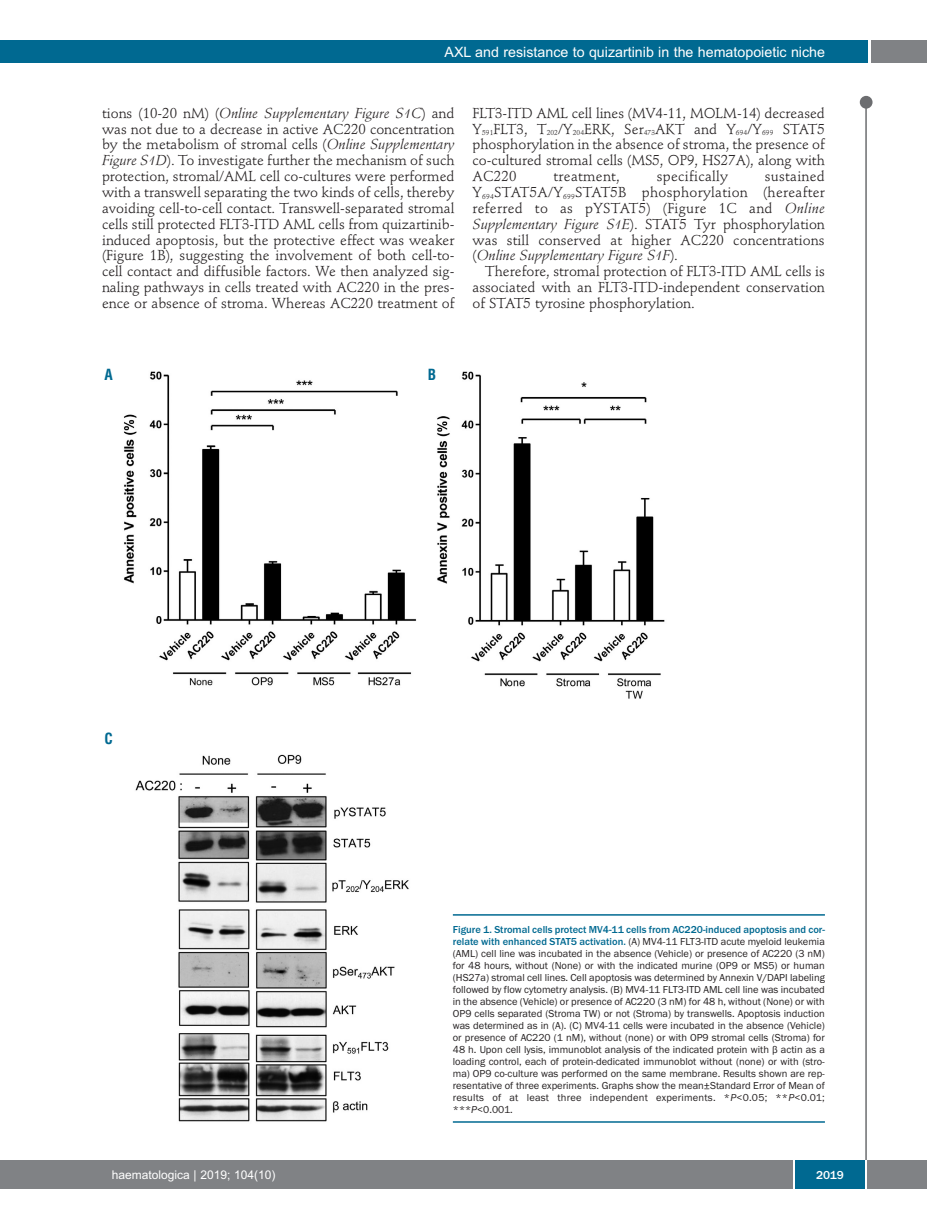
<style>
.page{position:relative;width:927px;height:1225px;background:#fff}
.page>*{position:absolute;margin:0;border:0;box-sizing:border-box;transform-origin:0 0}
.t1{font:700 condensed 15px "Helvetica";color:#006991}
.t2{font:14.25px/15.9px "Stempel Schneidler";color:#231f20;text-align:justify}
.t3{font:14.25px "Arial";color:#fff}
.t4{font:14.25px "Stempel Schneidler";letter-spacing:.02em;color:#231f20}
.t5{font:12px "Arial";color:#fff}
.t6{font:500 12px "Franklin Gothic";color:#fff}
.t7{font:10.5px/12px "Franklin Gothic";letter-spacing:.02em;color:#231f20;text-align:justify}
.s1{font-style:italic}
.s2{font-weight:500;color:#006991}
</style>
<div class="page">
<div style="left:860px;top:96px;width:12px;height:13px;background:#6c6d70;border-radius:50%"></div>
<hr style="left:865px;top:98px;width:2px;height:1062px;background:#6c6d70">
<div style="left:871px;top:40px;width:56px;height:22px;background:#808285"></div>
<div style="left:18px;top:40px;width:849px;height:22px;background:#006991"></div>
<div style="left:17px;top:1160px;width:910px;height:28px;background:#808285"></div>
<div style="left:795px;top:1160px;width:70px;height:28px;background:#006991"></div>
<hr style="left:793px;top:1160px;width:2px;height:28px;background:#fff">
<hr style="left:865px;top:1160px;width:2px;height:28px;background:#fff">
<div style="left:0;top:40px;width:19px;height:22px;background:#006991"></div>
<div style="left:0;top:1160px;width:18px;height:28px;background:#808285"></div>
<img style="left:124px;top:371px;width:546px;height:752px">
<hr style="left:453px;top:914px;width:372px;height:1px;background:#006991">
<hr style="left:453px;top:1121px;width:372px;height:1px;background:#006991">
<p class="t3" style="left:445px;top:44px;width:382px">AXL and resistance to quizartinib in the hematopoietic niche</p>
<p class="t2" style="left:102px;top:106px;width:354px">tions (10-20 nM) (<span class="s1">Online Supplementary Figure S1C</span>) and was not due to a decrease in active AC220 concentration by the metabolism of stromal cells (<span class="s1">Online Supplementary Figure S1D</span>). To investigate further the mechanism of such protection, stromal/AML cell co-cultures were performed with a transwell separating the two kinds of cells, thereby avoiding cell-to-cell contact. Transwell-separated stromal cells still protected FLT3-ITD AML cells from quizartinib&shy;induced apoptosis, but the protective effect was weaker (Figure 1B), suggesting the involvement of both cell-to&shy;cell contact and diffusible factors. We then analyzed sig&shy;naling pathways in cells treated with AC220 in the pres&shy;ence or absence of stroma. Whereas AC220 treatment of</p>
<p class="t2" style="left:472px;top:106px;width:354px">FLT3-ITD AML cell lines (MV4-11, MOLM-14) decreased Y<sub>591</sub>FLT3, T<sub>202</sub>/Y<sub>204</sub>ERK, Ser<sub>473</sub>AKT and Y<sub>694</sub>/Y<sub>699</sub> STAT5 phosphorylation in the absence of stroma, the presence of co-cultured stromal cells (MS5, OP9, HS27A), along with AC220</p>
<p class="t2" style="left:472px;top:170px;width:354px;text-indent:292px">sustained Y<sub>694</sub>STAT5A/Y<sub>699</sub>STAT5B phosphorylation (hereafter referred to as pYSTAT5) (Figure 1C and <span class="s1">Online Supplementary Figure S1E</span>). STAT5 Tyr phosphorylation was still conserved at higher AC220 concentrations (<span class="s1">Online Supplementary Figure S1F</span>).</p>
<p class="t2" style="left:472px;top:265px;width:354px;text-indent:13px">Therefore, stromal protection of FLT3-ITD AML cells is associated with an FLT3-ITD-independent conservation of STAT5 tyrosine phosphorylation.</p>
<p class="t4" style="left:554px;top:170px;width:68px">treatment,</p>
<p class="t4" style="left:657px;top:170px;width:73px">specifically</p>
<p class="t1" style="left:104px;top:366px;width:10px">A</p>
<p class="t1" style="left:104px;top:729px;width:10px">C</p>
<p class="t1" style="left:428px;top:366px;width:10px">B</p>
<p class="t7" style="left:453px;top:923px;width:374px"><span class="s2">Figure 1. Stromal cells protect MV4-11 cells from AC220-induced apoptosis and cor&shy;relate with enhanced STAT5 activation.</span> (A) MV4-11 FLT3-ITD acute myeloid leukemia (AML) cell line was incubated in the absence (Vehicle) or presence of AC220 (3 nM) for 48 hours, without (None) or with the indicated murine (OP9 or MS5) or human (HS27a) stromal cell lines. Cell apoptosis was determined by Annexin V/DAPI labeling followed by flow cytometry analysis. (B) MV4-11 FLT3-ITD AML cell line was incubated in the absence (Vehicle) or presence of AC220 (3 nM) for 48 h, without (None) or with OP9 cells separated (Stroma TW) or not (Stroma) by transwells. Apoptosis induction was determined as in (A). (C) MV4-11 cells were incubated in the absence (Vehicle) or presence of AC220 (1 nM), without (none) or with OP9 stromal cells (Stroma) for 48 h. Upon cell lysis, immunoblot analysis of the indicated protein with β actin as a loading control, each of protein-dedicated immunoblot without (none) or with (stro&shy;ma) OP9 co-culture was performed on the same membrane. Results shown are rep&shy;resentative of three experiments. Graphs show the mean±Standard Error of Mean of results of at least three independent experiments. *<span class="s1">P</span>&lt;0.05; **<span class="s1">P</span>&lt;0.01; ***<span class="s1">P</span>&lt;0.001.</p>
<p class="t5" style="left:112px;top:1167px;width:165px">haematologica | 2019; 104(10)</p>
<p class="t6" style="left:816px;top:1167px;width:29px">2019</p>
</div>
